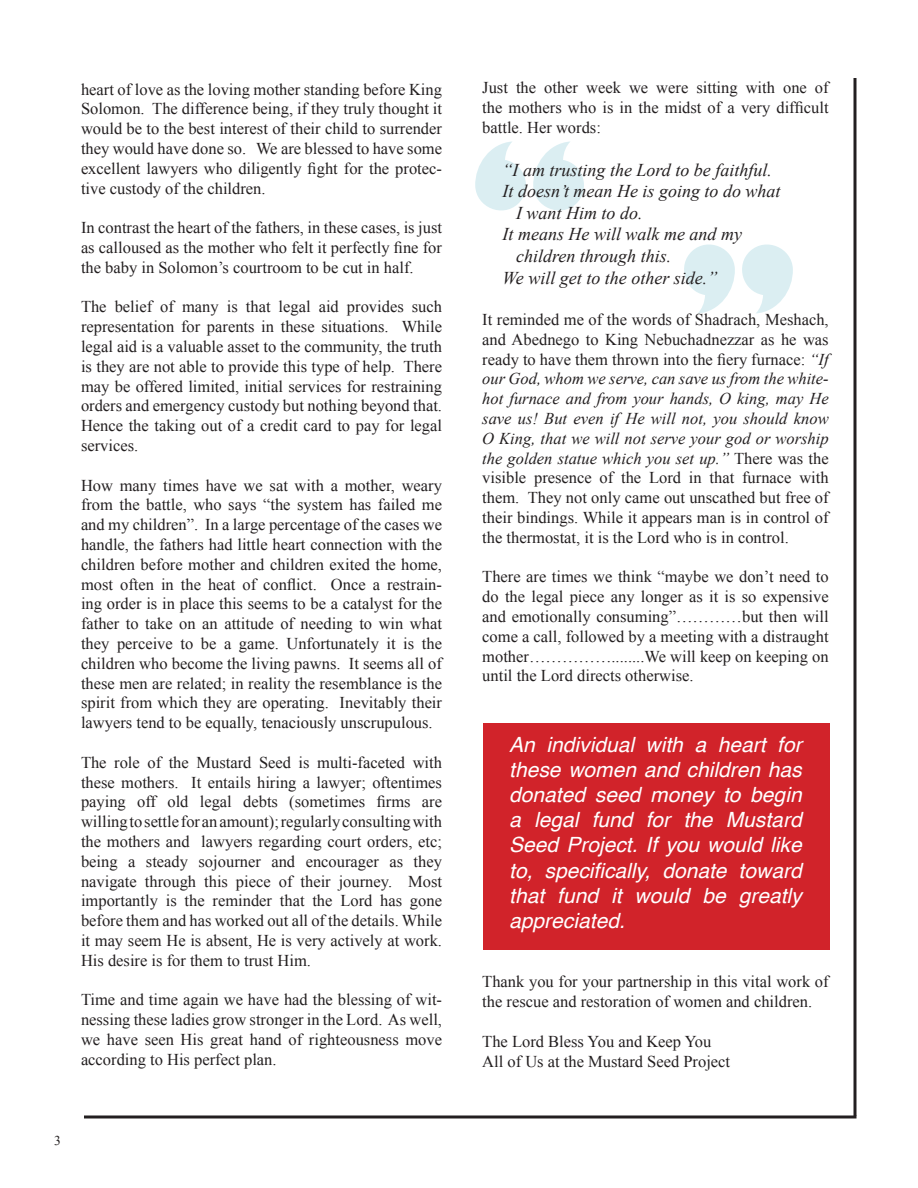
<style>
.page{position:relative;width:918px;height:1188px;background:#fff}
.page>*{position:absolute;margin:0;border:0;box-sizing:border-box;transform-origin:0 0}
.t1{font:italic 21px/25.2px "Helvetica";color:#fff;text-align:justify}
.t2{font:italic 18px "Times New Roman";color:#231f20}
.t3{font:16.5px/19.8px "Times New Roman";color:#231f20;text-align:justify}
.t4{font:13.5px "Times New Roman";color:#231f20}
.s1{font-style:italic}
</style>
<div class="page">
<hr style="left:84px;top:1115px;width:772px;height:3px;background:#231f20">
<svg style="left:475px;top:141px;width:109px;height:70px"></svg>
<svg style="left:684px;top:244px;width:109px;height:69px"></svg>
<hr style="left:854px;top:78px;width:2px;height:1038px;background:#231f20">
<div style="left:484px;top:723px;width:346px;height:227px;background:#d1232a"></div>
<p class="t3" style="left:81px;top:79px;width:363px">heart of love as the loving mother standing before King Solomon. The difference being, if they truly thought it would be to the best interest of their child to surrender they would have done so. We are blessed to have some excellent lawyers who diligently fight for the protec&shy;tive custody of the children.</p>
<p class="t3" style="left:81px;top:217px;width:363px">In contrast the heart of the fathers, in these cases, is just as calloused as the mother who felt it perfectly fine for the baby in Solomon’s courtroom to be cut in half.</p>
<p class="t3" style="left:81px;top:297px;width:363px">The belief of many is that legal aid provides such representation for parents in these situations. While legal aid is a valuable asset to the community, the truth is they are not able to provide this type of help. There may be offered limited, initial services for restraining orders and emergency custody but nothing beyond that.<br>Hence the taking out of a credit card to pay for legal services.</p>
<p class="t3" style="left:81px;top:475px;width:363px">How many times have we sat with a mother, weary from the battle, who says “the system has failed me and my children”. In a large percentage of the cases we handle, the fathers had little heart connection with the children before mother and children exited the home, most often in the heat of conflict. Once a restrain&shy;ing order is in place this seems to be a catalyst for the father to take on an attitude of needing to win what they perceive to be a game. Unfortunately it is the children who become the living pawns. It seems all of these men are related; in reality the resemblance is the spirit from which they are operating. Inevitably their lawyers tend to be equally, tenaciously unscrupulous.</p>
<p class="t3" style="left:81px;top:752px;width:363px">The role of the Mustard Seed is multi-faceted with these mothers. It entails hiring a lawyer; oftentimes paying off old legal debts (sometimes firms are willing to settle for an amount); regularly consulting with the mothers and lawyers regarding court orders, etc; being a steady sojourner and encourager as they navigate through this piece of their journey. Most importantly is the reminder that the Lord has gone before them and has worked out all of the details. While it may seem He is absent, He is very actively at work.<br>His desire is for them to trust Him.</p>
<p class="t3" style="left:81px;top:990px;width:363px">Time and time again we have had the blessing of wit&shy;nessing these ladies grow stronger in the Lord. As well, we have seen His great hand of righteousness move according to His perfect plan.</p>
<p class="t4" style="left:54px;top:1131px;width:8px">3</p>
<p class="t3" style="left:482px;top:78px;width:348px">Just the other week we were sitting with one of the mothers who is in the midst of a very difficult battle. Her words:</p>
<p class="t2" style="left:503px;top:157px;width:271px">“I am trusting the Lord to be faithful.</p>
<p class="t2" style="left:503px;top:179px;width:279px">It doesn’t mean He is going to do what</p>
<p class="t2" style="left:516px;top:200px;width:128px">I want Him to do.</p>
<p class="t2" style="left:503px;top:222px;width:241px">It means He will walk me and my</p>
<p class="t2" style="left:516px;top:244px;width:157px">children through this.</p>
<p class="t2" style="left:503px;top:265px;width:216px">We will get to the other side.”</p>
<p class="t3" style="left:482px;top:309px;width:348px">It reminded me of the words of Shadrach, Meshach, and Abednego to King Nebuchadnezzar as he was ready to have them thrown into the fiery furnace: <span class="s1">“If our God, whom we serve, can save us from the white&shy;hot furnace and from your hands, O king, may He save us! But even if He will not, you should know O King, that we will not serve your god or worship the golden statue which you set up.”</span> There was the visible presence of the Lord in that furnace with them. They not only came out unscathed but free of their bindings. While it appears man is in control of the thermostat, it is the Lord who is in control.</p>
<p class="t3" style="left:482px;top:567px;width:348px">There are times we think “maybe we don’t need to do the legal piece any longer as it is so expensive and emotionally consuming”…………but then will come a call, followed by a meeting with a distraught mother……………........We will keep on keeping on until the Lord directs otherwise.</p>
<p class="t1" style="left:509px;top:732px;width:294px">An individual with a heart for these women and children has donated seed money to begin a legal fund for the Mustard Seed Project. If you would like to, specifically, donate toward that fund it would be greatly appreciated.</p>
<p class="t3" style="left:482px;top:972px;width:348px">Thank you for your partnership in this vital work of the rescue and restoration of women and children.</p>
<p class="t3" style="left:482px;top:1031px;width:231px">The Lord Bless You and Keep You</p>
<p class="t3" style="left:482px;top:1051px;width:249px">All of Us at the Mustard Seed Project</p>
</div>
